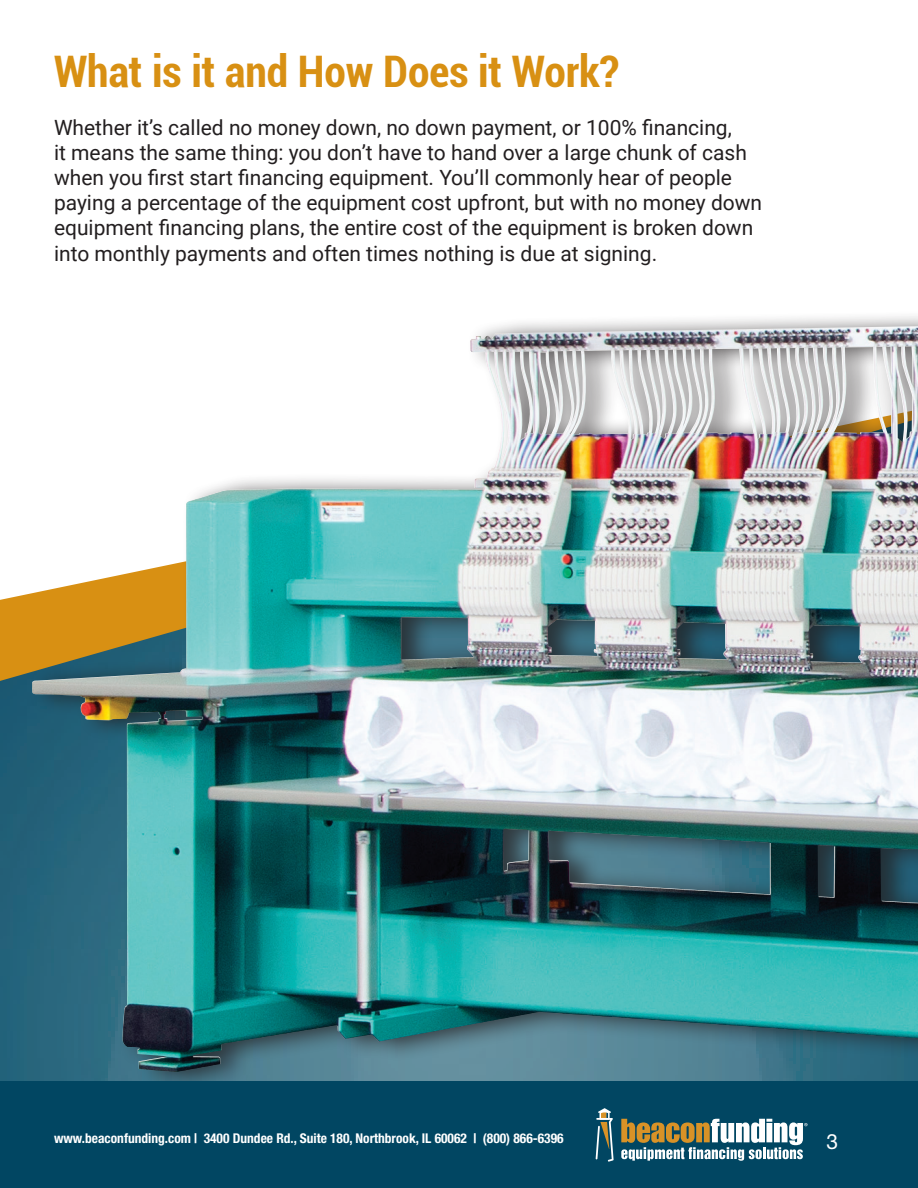
<style>
.page{position:relative;width:918px;height:1188px;background:#fff}
.page>*{position:absolute;margin:0;border:0;box-sizing:border-box;transform-origin:0 0}
.t1{font:700 condensed 43.5px "Roboto";color:#d89013}
.t2{font:21px/25.2px "Roboto";color:#231f20}
.t3{font:21px "Helvetica Neue LT Std";color:#fff}
.t4{font:700 condensed 13.5px "Helvetica Neue LT Std";color:#fff}
</style>
<div class="page">
<svg style="left:0;top:593px;width:29px;height:88px;background:#d09221"></svg>
<div style="left:29px;top:311px;width:889px;height:782px;background:#231f20;opacity:.75"></div>
<img style="left:32px;top:326px;width:886px;height:746px">
<div style="left:0;top:1082px;width:918px;height:106px;background:#014662"></div>
<svg style="left:596px;top:1108px;width:18px;height:54px"></svg>
<svg style="left:621px;top:1119px;width:187px;height:42px"></svg>
<h1 class="t1" style="left:54px;top:41px;width:567px">What is it and How Does it Work?</h1>
<p class="t2" style="left:54px;top:114px;width:710px">Whether it’s called no money down, no down payment, or 100% financing,<br>it means the same thing: you don’t have to hand over a large chunk of cash when you first start financing equipment. You’ll commonly hear of people paying a percentage of the equipment cost upfront, but with no money down equipment financing plans, the entire cost of the equipment is broken down into monthly payments and often times nothing is due at signing.</p>
<p class="t4" style="left:54px;top:1130px;width:511px">www.beaconfunding.com | 3400 Dundee Rd., Suite 180, Northbrook, IL 60062 | (800) 866-6396</p>
<p class="t3" style="left:827px;top:1129px;width:13px">3</p>
</div>
